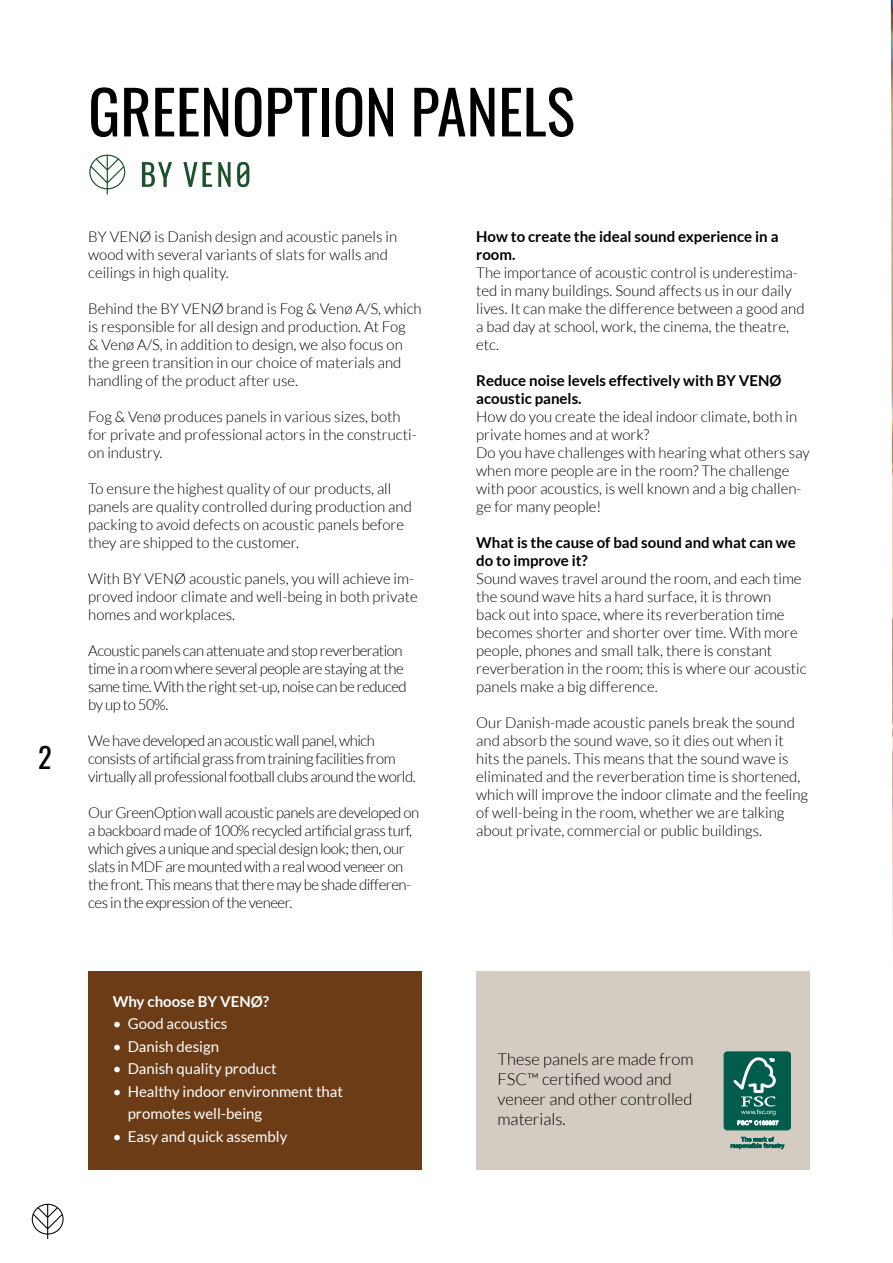
<style>
.page{position:relative;width:893px;height:1263px;background:#fff}
.page>*{position:absolute;margin:0;border:0;box-sizing:border-box;transform-origin:0 0}
.t1{font:60px "Oswald";color:#000}
.t2{font:28.5px "Oswald";color:#000}
.t3{font:300 16.5px/19.8px "Lato";color:#000}
.t4{font:300 15px/18px "Lato";color:#000}
.t5{font:300 15px/18px "Lato";letter-spacing:-.03em;color:#000}
.t6{font:700 15px/18px "Lato";color:#000}
.t7{font:15px/22.5px "Lato";color:#fff}
.t8{font:700 15px "Lato";color:#fff}
</style>
<div class="page">
<svg style="left:32px;top:1204px;width:32px;height:35px"></svg>
<img style="left:891px;top:0;width:2px;height:951px">
<svg style="left:89px;top:155px;width:36px;height:39px"></svg>
<svg style="left:142px;top:162px;width:30px;height:25px"></svg>
<svg style="left:183px;top:162px;width:29px;height:25px"></svg>
<svg style="left:218px;top:162px;width:13px;height:25px"></svg>
<svg style="left:237px;top:162px;width:12px;height:25px"></svg>
<div style="left:88px;top:972px;width:334px;height:198px;background:#6c3c16"></div>
<div style="left:476px;top:972px;width:334px;height:198px;background:#d4ccc3"></div>
<div style="left:724px;top:1052px;width:67px;height:78px;background:#005c4b;border-radius:3px"></div>
<div style="left:724px;top:1051px;width:67px;height:79px;border:1px solid #005c4b;border-radius:3px"></div>
<svg style="left:733px;top:1057px;width:46px;height:68px"></svg>
<svg style="left:731px;top:1137px;width:53px;height:12px"></svg>
<h2 class="t2" style="left:38px;top:732px;width:15px">2</h2>
<h1 class="t1" style="left:88px;top:59px;width:488px">GREENOPTION PANELS</h1>
<p class="t4" style="left:88px;top:227px;width:310px">BY VENØ is Danish design and acoustic panels in wood with several variants of slats for walls and ceilings in high quality.</p>
<p class="t4" style="left:88px;top:299px;width:335px">Behind the BY VENØ brand is Fog &amp; Venø A/S, which is responsible for all design and production. At Fog<br>&amp; Venø A/S, in addition to design, we also focus on the green transition in our choice of materials and handling of the product after use.</p>
<p class="t4" style="left:88px;top:407px;width:330px">Fog &amp; Venø produces panels in various sizes, both for private and professional actors in the constructi&shy;on industry.</p>
<p class="t4" style="left:88px;top:479px;width:325px">To ensure the highest quality of our products, all panels are quality controlled during production and packing to avoid defects on acoustic panels before they are shipped to the customer.</p>
<p class="t4" style="left:88px;top:569px;width:331px">With BY VENØ acoustic panels, you will achieve im&shy;proved indoor climate and well-being in both private homes and workplaces.</p>
<p class="t5" style="left:88px;top:641px;width:320px">Acoustic panels can attenuate and stop reverberation time in a room where several people are staying at the same time. With the right set-up, noise can be reduced by up to 50%.</p>
<p class="t5" style="left:88px;top:731px;width:329px">We have developed an acoustic wall panel, which consists of artificial grass from training facilities from virtually all professional football clubs around the world.</p>
<p class="t5" style="left:88px;top:803px;width:332px">Our GreenOption wall acoustic panels are developed on a backboard made of 100% recycled artificial grass turf, which gives a unique and special design look; then, our slats in MDF are mounted with a real wood veneer on the front. This means that there may be shade differen&shy;ces in the expression of the veneer.</p>
<p class="t8" style="left:113px;top:992px;width:158px">Why choose BY VENØ?</p>
<p class="t7" style="left:113px;top:1012px;width:116px">• Good acoustics</p>
<p class="t7" style="left:113px;top:1035px;width:108px">• Danish design</p>
<p class="t7" style="left:113px;top:1057px;width:165px">• Danish quality product</p>
<p class="t7" style="left:128px;top:1080px;width:217px;text-indent:-15px">• Healthy indoor environment that promotes well-being</p>
<p class="t7" style="left:113px;top:1125px;width:176px">• Easy and quick assembly</p>
<p class="t6" style="left:476px;top:227px;width:304px">How to create the ideal sound experience in a room.</p>
<p class="t4" style="left:476px;top:263px;width:330px">The importance of acoustic control is underestima&shy;ted in many buildings. Sound affects us in our daily lives. It can make the difference between a good and a bad day at school, work, the cinema, the theatre, etc.</p>
<p class="t6" style="left:476px;top:371px;width:307px">Reduce noise levels effectively with BY VENØ acoustic panels.</p>
<p class="t4" style="left:476px;top:407px;width:335px">How do you create the ideal indoor climate, both in private homes and at work?<br>Do you have challenges with hearing what others say when more people are in the room? The challenge with poor acoustics, is well known and a big challen&shy;ge for many people!</p>
<p class="t6" style="left:476px;top:533px;width:321px">What is the cause of bad sound and what can we do to improve it?</p>
<p class="t4" style="left:476px;top:569px;width:332px">Sound waves travel around the room, and each time the sound wave hits a hard surface, it is thrown<br>back out into space, where its reverberation time becomes shorter and shorter over time. With more people, phones and small talk, there is constant reverberation in the room; this is where our acoustic panels make a big difference.</p>
<p class="t4" style="left:476px;top:713px;width:333px">Our Danish-made acoustic panels break the sound and absorb the sound wave, so it dies out when it hits the panels. This means that the sound wave is eliminated and the reverberation time is shortened, which will improve the indoor climate and the feeling of well-being in the room, whether we are talking about private, commercial or public buildings.</p>
<p class="t3" style="left:497px;top:1050px;width:197px">These panels are made from<br>FSC™ certified wood and veneer and other controlled materials.</p>
</div>
